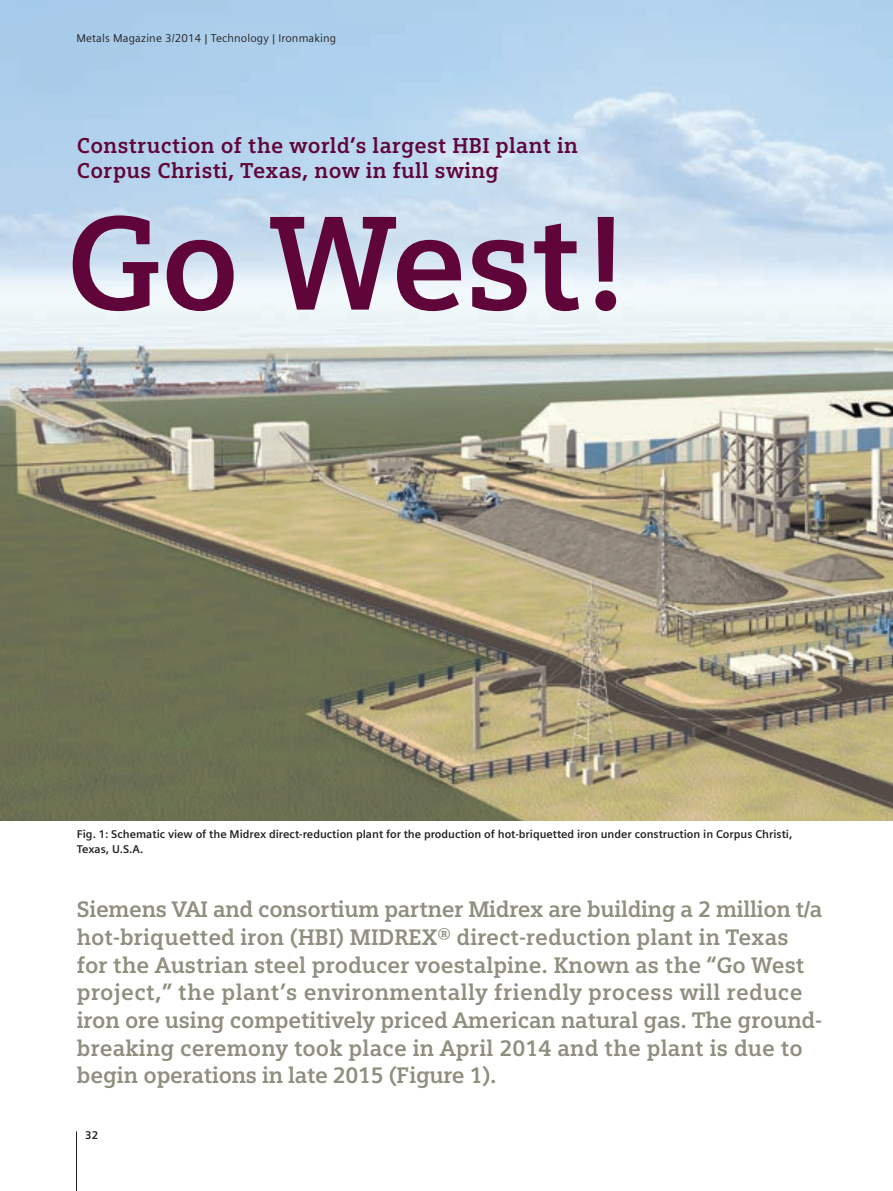
<style>
.page{position:relative;width:893px;height:1191px;background:#fff}
.page>*{position:absolute;margin:0;border:0;box-sizing:border-box;transform-origin:0 0}
.t1{font:700 133.95px "Siemens Slab";letter-spacing:-.01em;color:#60053a}
.t2{font:700 22.5px/27.6px "Siemens Slab";color:#8f8e7f}
.t3{font:700 21.6px/24.5px "Siemens Slab";letter-spacing:.015em;color:#60053a}
.t4{font:700 11.25px/14.9px "Siemens Sans";color:#231f20}
.t5{font:11.25px "Siemens Sans";letter-spacing:.015em;color:#231f20}
</style>
<div class="page">
<hr style="left:76px;top:1131px;width:1px;height:60px;background:#231f20">
<img style="left:0;top:0;width:893px;height:821px">
<p class="t5" style="left:77px;top:32px;width:261px">Metals Magazine 3/2014 | Technology | Ironmaking</p>
<p class="t3" style="left:77px;top:133px;width:503px">Construction of the world’s largest HBI plant in<br>Corpus Christi, Texas, now in full swing</p>
<h1 class="t1" style="left:66px;top:183px;width:562px">Go West!</h1>
<p class="t4" style="left:77px;top:826px;width:717px">Fig. 1: Schematic view of the Midrex direct-reduction plant for the production of hot-briquetted iron under construction in Corpus Christi,<br>Texas, U.S.A.</p>
<p class="t2" style="left:77px;top:895px;width:747px">Siemens VAI and consortium partner Midrex are building a 2 million t/a hot-briquetted iron (HBI) MIDREX® direct-reduction plant in Texas for the Austrian steel producer voestalpine. Known as the “Go West project,” the plant’s environmentally friendly process will reduce iron ore using competitively priced American natural gas. The ground&shy;breaking ceremony took place in April 2014 and the plant is due to begin operations in late 2015 (Figure 1).</p>
<p class="t4" style="left:85px;top:1128px;width:15px">32</p>
</div>
